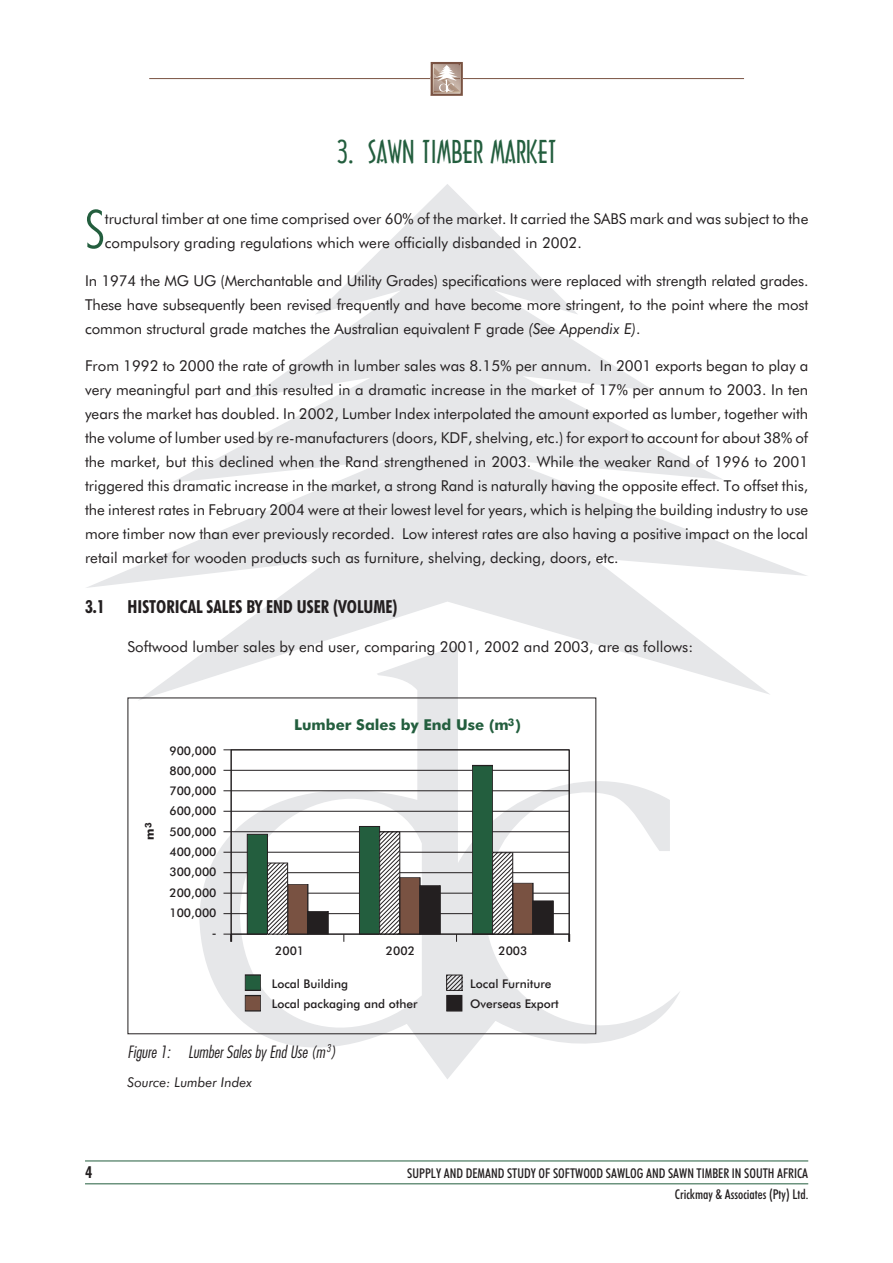
<style>
.page{position:relative;width:893px;height:1263px;background:#fff}
.page>*{position:absolute;margin:0;border:0;box-sizing:border-box;transform-origin:0 0}
.t1{font:54px "Futura Lt Cn BT";color:#235e3e}
.t2{font:30px "Architecture";color:#235e3e}
.t3{font:18px "Futura Bd Cn BT";color:#231f20}
.t4{font:italic 16.5px "Futura Lt Cn BT";color:#231f20}
.t5{font:16.5px "Futura Bd Cn BT";color:#231f20}
.t6{font:15px/24px "Futura Bk BT";color:#231f20;text-align:justify}
.t7{font:700 15px "Futura Md BT";color:#235e3e}
.t8{font:13.5px/20.9px "Futura Md Cn BT";color:#231f20;text-align:right}
.t9{font:italic 13.5px "Futura Bk BT";color:#231f20}
.t10{font:12px/20.2px "Futura Md BT";color:#231f20}
.t11{font:700 12px "Futura Md BT";color:#231f20}
.s1{font-style:italic}
</style>
<div class="page">
<svg style="left:86px;top:184px;width:721px;height:517px"></svg>
<svg style="left:199px;top:645px;width:481px;height:434px"></svg>
<hr style="left:85px;top:1161px;width:723px;height:1px;background:#235e3e">
<hr style="left:85px;top:1183px;width:723px;height:1px;background:#235e3e">
<hr style="left:149px;top:78px;width:595px;height:1px;background:#795242">
<div style="left:430px;top:62px;width:33px;height:34px;border:2px solid #795242"></div>
<svg style="left:431px;top:62px;width:31px;height:34px"></svg>
<svg style="left:448px;top:977px;width:12px;height:12px"></svg>
<div style="left:446px;top:975px;width:16px;height:16px;border:1px solid #231f20"></div>
<hr style="left:223px;top:750px;width:346px;height:1px;background:#231f20">
<svg style="left:223px;top:770px;width:344px;height:144px"></svg>
<hr style="left:223px;top:934px;width:346px;height:1px;background:#231f20">
<hr style="left:569px;top:750px;width:1px;height:192px;background:#231f20">
<div style="left:247px;top:834px;width:21px;height:101px;background:#235e3e;border:1px solid #231f20"></div>
<div style="left:359px;top:826px;width:21px;height:109px;background:#235e3e;border:1px solid #231f20"></div>
<div style="left:472px;top:765px;width:21px;height:170px;background:#235e3e;border:1px solid #231f20"></div>
<svg style="left:343px;top:832px;width:114px;height:110px"></svg>
<div style="left:379px;top:832px;width:21px;height:103px;border:1px solid #231f20"></div>
<svg style="left:494px;top:854px;width:17px;height:78px"></svg>
<div style="left:492px;top:852px;width:21px;height:83px;border:1px solid #231f20"></div>
<div style="left:287px;top:884px;width:21px;height:50px;background:#795242;border:1px solid #231f20"></div>
<div style="left:399px;top:877px;width:21px;height:57px;background:#795242;border:1px solid #231f20"></div>
<div style="left:512px;top:883px;width:21px;height:51px;background:#795242;border:1px solid #231f20"></div>
<div style="left:307px;top:911px;width:21px;height:23px;background:#231f20;border:1px solid #231f20"></div>
<div style="left:419px;top:885px;width:21px;height:49px;background:#231f20"></div>
<div style="left:532px;top:901px;width:21px;height:33px;background:#231f20"></div>
<div style="left:245px;top:975px;width:16px;height:15px;background:#235e3e;border:1px solid #231f20"></div>
<div style="left:245px;top:995px;width:16px;height:16px;background:#795242;border:1px solid #231f20"></div>
<div style="left:446px;top:995px;width:16px;height:16px;background:#231f20;border:1px solid #231f20"></div>
<div style="left:231px;top:750px;width:338px;height:184px;border:1px solid #231f20"></div>
<svg style="left:269px;top:865px;width:17px;height:68px"></svg>
<div style="left:267px;top:863px;width:21px;height:72px;border:1px solid #231f20"></div>
<h2 class="t2" style="left:336px;top:139px;width:221px">3. SAWN TIMBER MARKET</h2>
<h1 class="t1" style="left:85px;top:198px;width:21px">S</h1>
<p class="t6" style="left:105px;top:208px;width:705px">tructural timber at one time comprised over 60% of the market. It carried the SABS mark and was subject to the compulsory grading regulations which were officially disbanded in 2002.</p>
<p class="t6" style="left:85px;top:270px;width:725px">In 1974 the MG UG (Merchantable and Utility Grades) specifications were replaced with strength related grades.<br>These have subsequently been revised frequently and have become more stringent, to the point where the most common structural grade matches the Australian equivalent F grade <span class="s1">(See Appendix E)</span>.</p>
<p class="t6" style="left:85px;top:355px;width:724px">From 1992 to 2000 the rate of growth in lumber sales was 8.15% per annum. In 2001 exports began to play a very meaningful part and this resulted in a dramatic increase in the market of 17% per annum to 2003. In ten years the market has doubled. In 2002, Lumber Index interpolated the amount exported as lumber, together with the volume of lumber used by re-manufacturers (doors, KDF, shelving, etc.) for export to account for about 38% of the market, but this declined when the Rand strengthened in 2003. While the weaker Rand of 1996 to 2001 triggered this dramatic increase in the market, a strong Rand is naturally having the opposite effect. To offset this, the interest rates in February 2004 were at their lowest level for years, which is helping the building industry to use more timber now than ever previously recorded. Low interest rates are also having a positive impact on the local retail market for wooden products such as furniture, shelving, decking, doors, etc.</p>
<p class="t3" style="left:85px;top:601px;width:21px">3.1</p>
<p class="t3" style="left:127px;top:601px;width:271px">HISTORICAL SALES BY END USER (VOLUME)</p>
<p class="t6" style="left:128px;top:637px;width:567px">Softwood lumber sales by end user, comparing 2001, 2002 and 2003, are as follows:</p>
<p class="t11" style="left:145px;top:840px;width:19px;rotate:-90deg">m<sup>3</sup></p>
<p class="t10" style="left:169px;top:741px;width:49px;text-align:right">900,000<br>800,000<br>700,000<br>600,000<br>500,000<br>400,000<br>300,000<br>200,000<br>100,000 -</p>
<p class="t7" style="left:294px;top:719px;width:228px">Lumber Sales by End Use (m )<sup>3</sup></p>
<p class="t10" style="left:275px;top:941px;width:30px">2001</p>
<p class="t10" style="left:386px;top:941px;width:30px">2002</p>
<p class="t10" style="left:498px;top:941px;width:30px">2003</p>
<p class="t10" style="left:272px;top:975px;width:147px;line-height:19.8px">Local Building<br>Local packaging and other</p>
<p class="t10" style="left:470px;top:975px;width:90px;line-height:19.8px">Local Furniture<br>Overseas Export</p>
<p class="t4" style="left:128px;top:1046px;width:210px">Figure 1: Lumber Sales by End Use (m<sup>3</sup>)</p>
<p class="t9" style="left:128px;top:1077px;width:126px">Source: Lumber Index</p>
<p class="t5" style="left:85px;top:1167px;width:9px">4</p>
<p class="t8" style="left:407px;top:1164px;width:402px">SUPPLY AND DEMAND STUDY OF SOFTWOOD SAWLOG AND SAWN TIMBER IN SOUTH AFRICA<br>Crickmay &amp; Associates (Pty) Ltd.</p>
</div>
